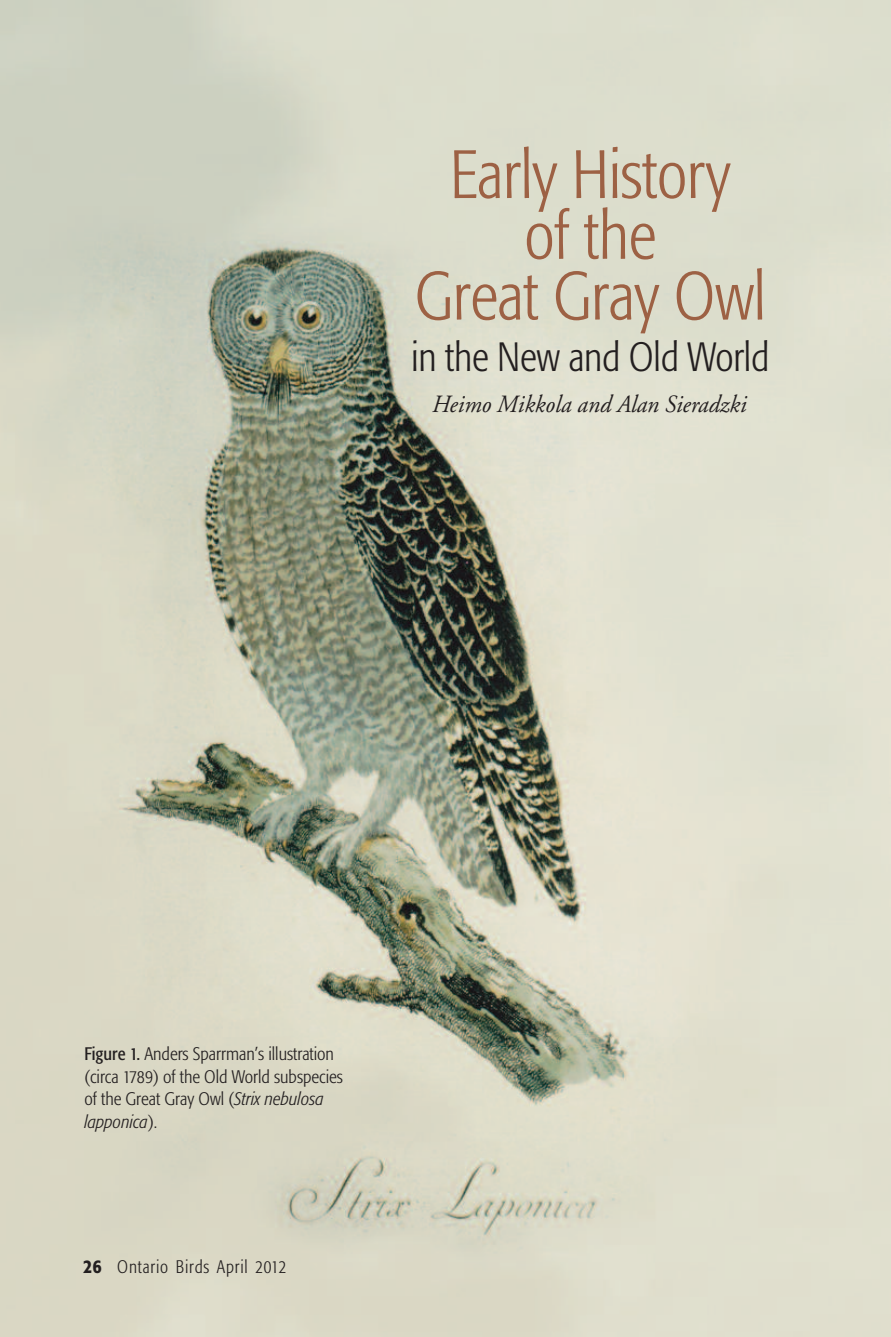
<style>
.page{position:relative;width:891px;height:1337px;background:#fff}
.page>*{position:absolute;margin:0;border:0;box-sizing:border-box;transform-origin:0 0}
.t1{font:300 condensed 67.5px/60.8px "Formata";letter-spacing:-.005em;color:#9d6144;text-align:center}
.t2{font:300 condensed 40.5px "Formata";letter-spacing:-.005em;color:#231f20}
.t3{font:italic 24.75px "Adobe Garamond";color:#231f20;scale:.96 1}
.t4{font:300 condensed 18px/22.5px "Formata";color:#231f20}
.t5{font:300 condensed 18px "Formata";letter-spacing:.05em;color:#231f20}
.s1{font-weight:400}
.s2{font-style:italic}
.s3{font-weight:500;font-size:19.12px}
</style>
<div class="page">
<img style="left:0;top:0;width:891px;height:1336px">
<h1 class="t1" style="left:415px;top:149px;width:353px">Early History<br>of the<br>Great Gray Owl</h1>
<h2 class="t2" style="left:411px;top:341px;width:360px">in the New and Old World</h2>
<h3 class="t3" style="left:431px;top:394px;width:329px">Heimo Mikkola and Alan Sieradzki</h3>
<p class="t4" style="left:84px;top:1044px;width:260px"><span class="s1">Figure 1.</span> Anders Sparrman’s illustration (circa 1789) of the Old World subspecies of the Great Gray Owl (<span class="s2">Strix nebulosa lapponica</span>).</p>
<p class="t5" style="left:83px;top:1259px;width:205px"><span class="s3">26</span> Ontario Birds April 2012</p>
</div>
